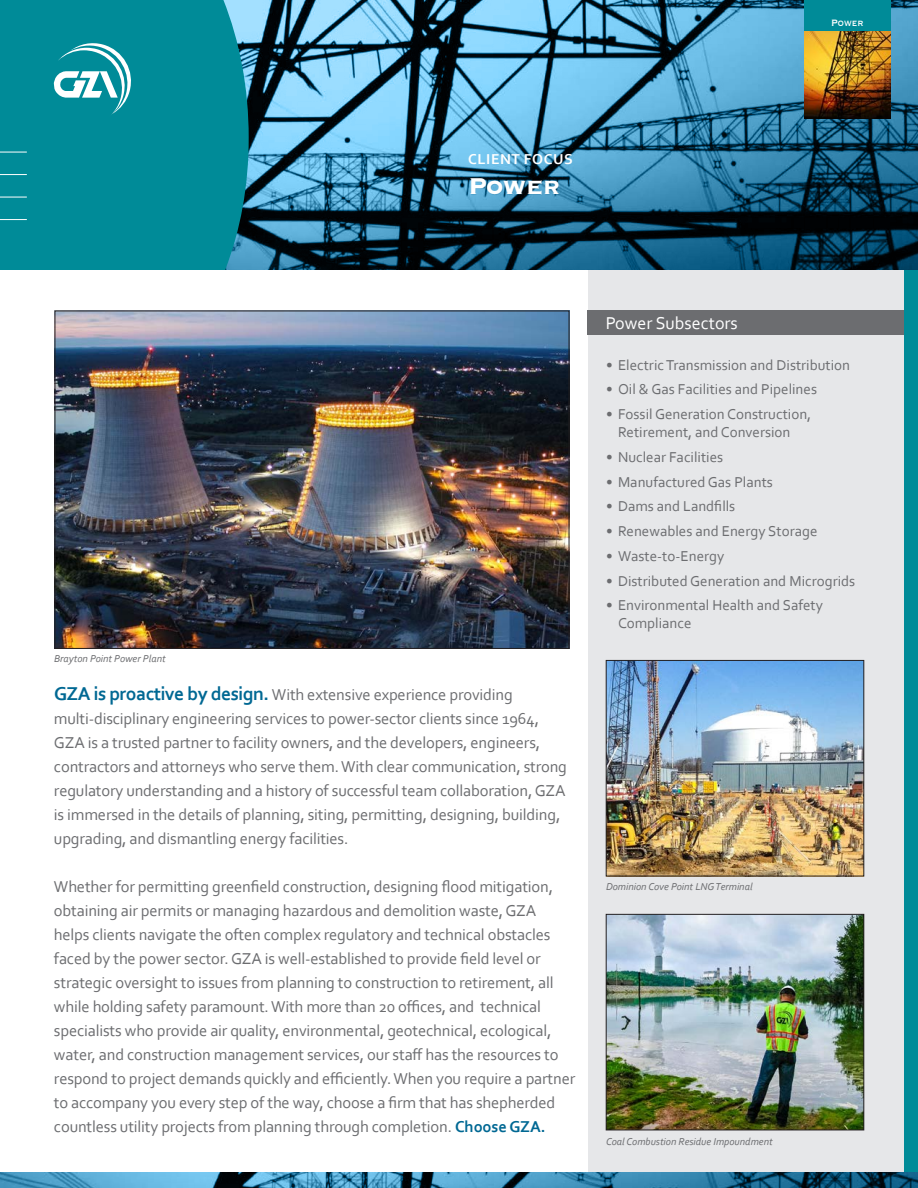
<style>
.page{position:relative;width:918px;height:1188px;background:#fff}
.page>*{position:absolute;margin:0;border:0;box-sizing:border-box;transform-origin:0 0}
.Heading{font:30px "Copperplate Thirty Three BC";letter-spacing:-.025em;color:#fff;scale:.95 1}
.t1{font:18px "Corbel";color:#fff}
.Intro{font:16.5px/24px "Corbel";letter-spacing:-.01em;color:#6c6d70}
.t2{font:15px/18px "Corbel";color:#6c6d70;text-align:center}
.t3{font:700 15px "Corbel";letter-spacing:.04em;color:#fff}
.t4{font:12px "Copperplate";color:#fff;scale:.83 1}
.t5{font:italic 10.5px "Corbel";color:#6c6d70}
.s1{font-weight:700;font-size:19.5px;color:#006893}
.s2{font-weight:700;color:#006893}
</style>
<div class="page">
<div style="left:588px;top:242px;width:330px;height:932px;background:#e6e7e9"></div>
<div style="left:588px;top:310px;width:330px;height:25px;background:#6c6d70"></div>
<img style="left:57px;top:313px;width:510px;height:334px">
<div style="left:904px;top:265px;width:14px;height:923px;background:#008b98"></div>
<img style="left:249px;top:0;width:669px;height:270px">
<div style="left:0;top:0;width:249px;height:270px;background:#008b98"></div>
<svg style="left:54px;top:43px;width:81px;height:73px"></svg>
<svg style="left:0;top:152px;width:27px;height:1px"></svg>
<svg style="left:0;top:174px;width:27px;height:1px"></svg>
<svg style="left:0;top:197px;width:27px;height:1px"></svg>
<svg style="left:0;top:219px;width:27px;height:1px"></svg>
<div style="left:471px;top:179px;width:89px;height:16px;background:#186992;opacity:.25"></div>
<img style="left:608px;top:916px;width:254px;height:212px">
<div style="left:606px;top:914px;width:258px;height:216px;border:1px solid #231f20"></div>
<img style="left:0;top:1173px;width:918px;height:15px">
<div style="left:804px;top:0;width:87px;height:32px;background:#008b98"></div>
<img style="left:804px;top:32px;width:87px;height:87px">
<img style="left:608px;top:662px;width:254px;height:212px">
<div style="left:606px;top:660px;width:258px;height:216px;border:1px solid #231f20"></div>
<p class="t4" style="left:831px;top:15px;width:40px">Power</p>
<p class="t3" style="left:468px;top:150px;width:106px">CLIENT FOCUS</p>
<p class="Heading" style="left:468px;top:171px;width:98px">Power</p>
<p class="t5" style="left:54px;top:652px;width:113px">Brayton Point Power Plant</p>
<p class="Intro" style="left:54px;top:682px;width:515px"><span class="s1">GZA is proactive by design.</span> With extensive experience providing multi-disciplinary engineering services to power-sector clients since 1964, GZA is a trusted partner to facility owners, and the developers, engineers, contractors and attorneys who serve them. With clear communication, strong regulatory understanding and a history of successful team collaboration, GZA is immersed in the details of planning, siting, permitting, designing, building, upgrading, and dismantling energy facilities.</p>
<p class="Intro" style="left:54px;top:874px;width:523px">Whether for permitting greenfield construction, designing flood mitigation, obtaining air permits or managing hazardous and demolition waste, GZA helps clients navigate the often complex regulatory and technical obstacles faced by the power sector. GZA is well-established to provide field level or strategic oversight to issues from planning to construction to retirement, all while holding safety paramount. With more than 20 offices, and technical specialists who provide air quality, environmental, geotechnical, ecological, water, and construction management services, our staff has the resources to respond to project demands quickly and efficiently. When you require a partner to accompany you every step of the way, choose a firm that has shepherded countless utility projects from planning through completion. <span class="s2">Choose GZA.</span></p>
<p class="t1" style="left:606px;top:312px;width:134px">Power Subsectors</p>
<p class="t2" style="left:606px;top:355px;width:246px">• Electric Transmission and Distribution</p>
<p class="t2" style="left:606px;top:380px;width:213px">• Oil &amp; Gas Facilities and Pipelines</p>
<p class="t2" style="left:606px;top:405px;width:207px">• Fossil Generation Construction,<br>Retirement, and Conversion</p>
<p class="t2" style="left:606px;top:448px;width:119px">• Nuclear Facilities</p>
<p class="t2" style="left:606px;top:472px;width:168px">• Manufactured Gas Plants</p>
<p class="t2" style="left:606px;top:497px;width:131px">• Dams and Landfills</p>
<p class="t2" style="left:606px;top:522px;width:213px">• Renewables and Energy Storage</p>
<p class="t2" style="left:606px;top:547px;width:120px">• Waste-to-Energy</p>
<p class="t2" style="left:606px;top:571px;width:251px">• Distributed Generation and Microgrids</p>
<p class="t2" style="left:618px;top:596px;width:207px;text-align:left;text-indent:-12px">• Environmental Health and Safety<br>Compliance</p>
<p class="t5" style="left:606px;top:880px;width:148px">Dominion Cove Point LNG Terminal</p>
<p class="t5" style="left:606px;top:1135px;width:168px">Coal Combustion Residue Impoundment</p>
</div>
